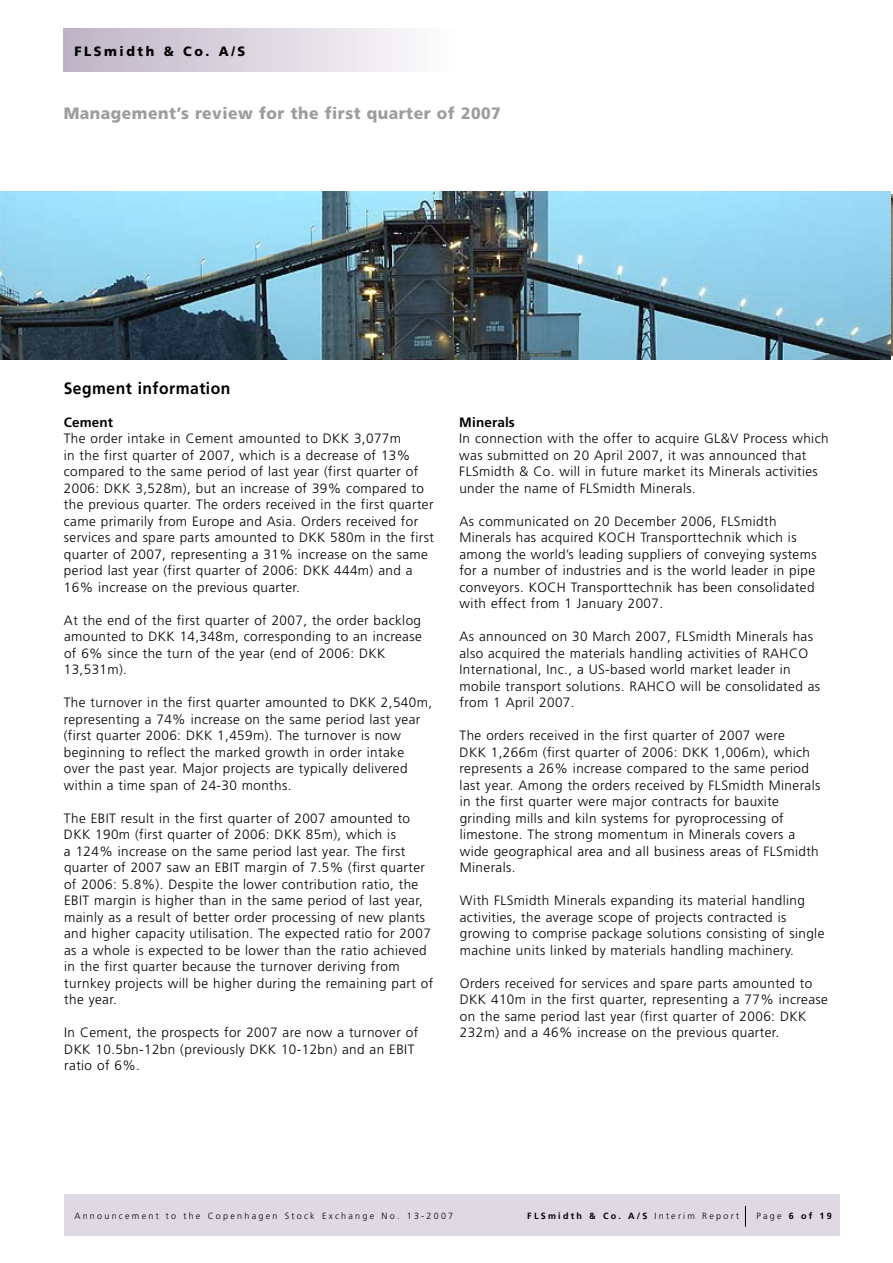
<style>
.page{position:relative;width:893px;height:1263px;background:#fff}
.page>*{position:absolute;margin:0;border:0;box-sizing:border-box;transform-origin:0 0}
.t1{font:900 16.5px "Frutiger";letter-spacing:.03em;color:#9c9d9f;scale:.95 1}
.t2{font:700 16.5px "Frutiger";letter-spacing:.03em;color:#000;scale:.95 1}
.t3{font:300 13.5px/16.5px "Frutiger";letter-spacing:.03em;color:#000}
.t4{font:900 13.5px "Frutiger";letter-spacing:.2em;color:#000;scale:.95 1}
.t5{font:700 13.5px "Frutiger";letter-spacing:.01em;color:#000}
.t6{font:300 9px "Frutiger";letter-spacing:.25em;color:#000}
.t7{font:700 9px "Frutiger";letter-spacing:.25em;color:#000}
.s1{font-weight:300}
</style>
<div class="page">
<div style="left:64px;top:1194px;width:775px;height:41px;background:#ded9e2"></div>
<div style="left:64px;top:29px;width:395px;height:42px;background:linear-gradient(to right,#bdb3c5,#fefefe)"></div>
<svg style="left:745px;top:1206px;width:1px;height:21px"></svg>
<img style="left:0;top:191px;width:891px;height:168px">
<p class="t4" style="left:74px;top:43px;width:181px">FLSmidth &amp; Co. A/S</p>
<p class="t1" style="left:64px;top:103px;width:461px">Management’s review for the first quarter of 2007</p>
<p class="t2" style="left:64px;top:378px;width:177px">Segment information</p>
<p class="t5" style="left:64px;top:414px;width:51px">Cement</p>
<p class="t3" style="left:64px;top:430px;width:372px">The order intake in Cement amounted to DKK 3,077m<br>in the first quarter of 2007, which is a decrease of 13% compared to the same period of last year (first quarter of 2006: DKK 3,528m), but an increase of 39% compared to the previous quarter. The orders received in the first quarter came primarily from Europe and Asia. Orders received for services and spare parts amounted to DKK 580m in the first quarter of 2007, representing a 31% increase on the same period last year (first quarter of 2006: DKK 444m) and a 16% increase on the previous quarter.</p>
<p class="t3" style="left:64px;top:612px;width:360px">At the end of the first quarter of 2007, the order backlog amounted to DKK 14,348m, corresponding to an increase of 6% since the turn of the year (end of 2006: DKK 13,531m).</p>
<p class="t3" style="left:64px;top:694px;width:370px">The turnover in the first quarter amounted to DKK 2,540m, representing a 74% increase on the same period last year (first quarter 2006: DKK 1,459m). The turnover is now beginning to reflect the marked growth in order intake over the past year. Major projects are typically delivered within a time span of 24-30 months.</p>
<p class="t3" style="left:64px;top:810px;width:371px">The EBIT result in the first quarter of 2007 amounted to DKK 190m (first quarter of 2006: DKK 85m), which is<br>a 124% increase on the same period last year. The first quarter of 2007 saw an EBIT margin of 7.5% (first quarter of 2006: 5.8%). Despite the lower contribution ratio, the EBIT margin is higher than in the same period of last year, mainly as a result of better order processing of new plants and higher capacity utilisation. The expected ratio for 2007 as a whole is expected to be lower than the ratio achieved in the first quarter because the turnover deriving from turnkey projects will be higher during the remaining part of the year.</p>
<p class="t3" style="left:64px;top:1024px;width:355px">In Cement, the prospects for 2007 are now a turnover of<br>DKK 10.5bn-12bn (previously DKK 10-12bn) and an EBIT ratio of 6%.</p>
<p class="t5" style="left:459px;top:414px;width:57px">Minerals</p>
<p class="t3" style="left:459px;top:430px;width:371px">In connection with the offer to acquire GL&amp;V Process which was submitted on 20 April 2007, it was announced that FLSmidth &amp; Co. will in future market its Minerals activities under the name of FLSmidth Minerals.</p>
<p class="t3" style="left:459px;top:513px;width:359px">As communicated on 20 December 2006, FLSmidth Minerals has acquired KOCH Transporttechnik which is among the world’s leading suppliers of conveying systems for a number of industries and is the world leader in pipe conveyors. KOCH Transporttechnik has been consolidated with effect from 1 January 2007.</p>
<p class="t3" style="left:459px;top:628px;width:362px">As announced on 30 March 2007, FLSmidth Minerals has also acquired the materials handling activities of RAHCO International, Inc., a US-based world market leader in mobile transport solutions. RAHCO will be consolidated as from 1 April 2007.</p>
<p class="t3" style="left:460px;top:727px;width:362px">The orders received in the first quarter of 2007 were<br>DKK 1,266m (first quarter of 2006: DKK 1,006m), which represents a 26% increase compared to the same period last year. Among the orders received by FLSmidth Minerals in the first quarter were major contracts for bauxite grinding mills and kiln systems for pyroprocessing of limestone. The strong momentum in Minerals covers a wide geographical area and all business areas of FLSmidth Minerals.</p>
<p class="t3" style="left:460px;top:892px;width:366px">With FLSmidth Minerals expanding its material handling activities, the average scope of projects contracted is growing to comprise package solutions consisting of single machine units linked by materials handling machinery.</p>
<p class="t3" style="left:460px;top:975px;width:370px">Orders received for services and spare parts amounted to DKK 410m in the first quarter, representing a 77% increase on the same period last year (first quarter of 2006: DKK 232m) and a 46% increase on the previous quarter.</p>
<p class="t6" style="left:74px;top:1211px;width:380px">Announcement to the Copenhagen Stock Exchange No. 13-2007</p>
<p class="t7" style="left:527px;top:1210px;width:213px">FLSmidth &amp; Co. A/S <span class="s1">Interim Report</span></p>
<p class="t6" style="left:756px;top:1211px;width:27px">Page</p>
<p class="t7" style="left:801px;top:1210px;width:32px">of 19</p>
</div>
